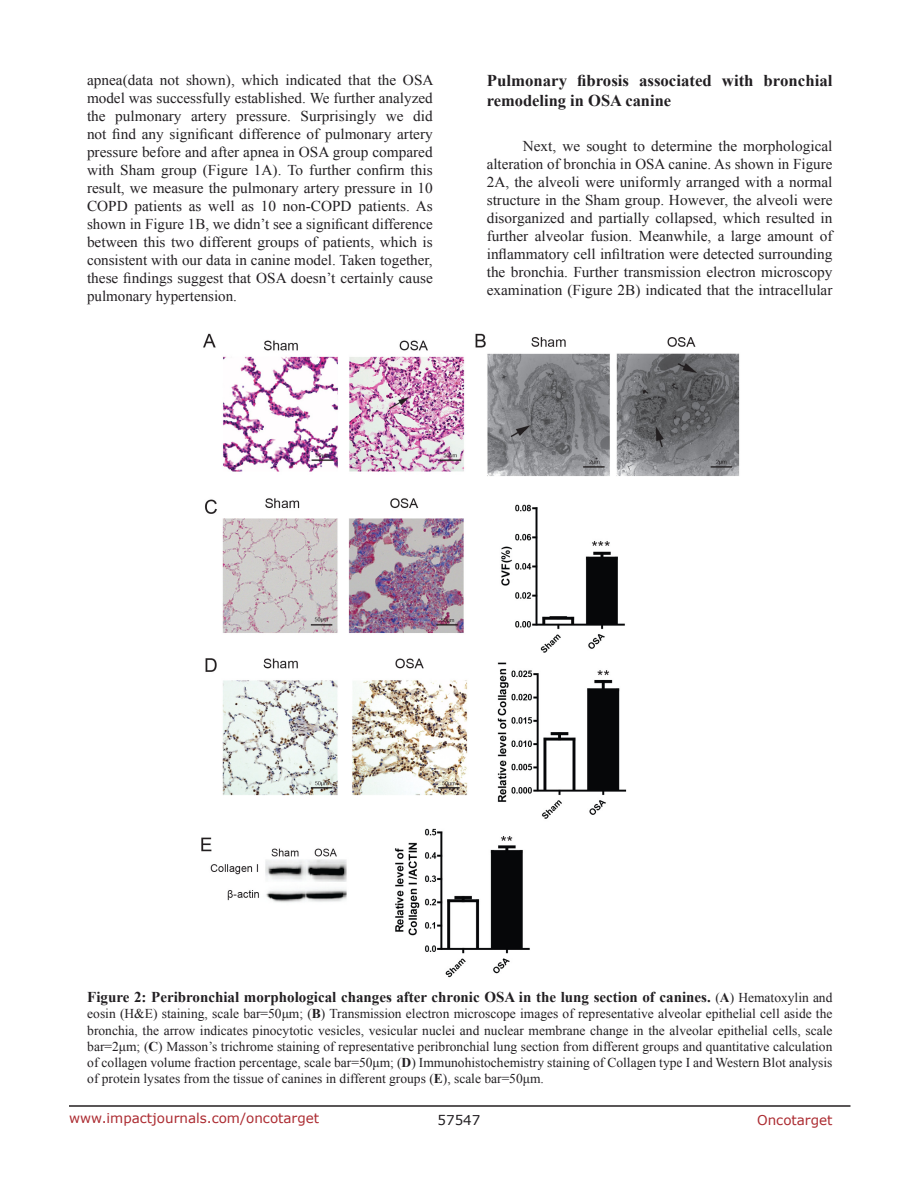
<style>
.page{position:relative;width:918px;height:1188px;background:#fff}
.page>*{position:absolute;margin:0;border:0;box-sizing:border-box;transform-origin:0 0}
.t1{font:700 16.5px/19.8px "Times New Roman";color:#221f22}
.t2{font:15px/18px "Times New Roman";color:#221f22;text-align:justify}
.t3{font:700 15px "Times New Roman";color:#221f22}
.t4{font:13.5px/16.2px "Times New Roman";color:#221f22;text-align:justify}
.t5{font:13.5px "Verdana";color:#ac2b31}
.t6{font:13.5px "Verdana";color:#221f22}
.s1{font-weight:400;font-size:13.5px}
.s2{font-size:13.5px}
.s3{font-weight:700}
</style>
<div class="page">
<hr style="left:69px;top:1105px;width:781px;height:2px;background:#231f20">
<img style="left:201px;top:333px;width:539px;height:645px">
<p class="t2" style="left:87px;top:71px;width:348px">apnea(data not shown), which indicated that the OSA model was successfully established. We further analyzed the pulmonary artery pressure. Surprisingly we did not find any significant difference of pulmonary artery pressure before and after apnea in OSA group compared with Sham group (Figure 1A). To further confirm this result, we measure the pulmonary artery pressure in 10<br>COPD patients as well as 10 non-COPD patients. As shown in Figure 1B, we didn’t see a significant difference between this two different groups of patients, which is consistent with our data in canine model. Taken together, these findings suggest that OSA doesn’t certainly cause pulmonary hypertension.</p>
<p class="t1" style="left:487px;top:70px;width:347px">Pulmonary fibrosis associated with bronchial remodeling in OSA canine</p>
<p class="t2" style="left:487px;top:137px;width:347px;text-indent:36px">Next, we sought to determine the morphological alteration of bronchia in OSA canine. As shown in Figure 2A, the alveoli were uniformly arranged with a normal structure in the Sham group. However, the alveoli were disorganized and partially collapsed, which resulted in further alveolar fusion. Meanwhile, a large amount of inflammatory cell infiltration were detected surrounding the bronchia. Further transmission electron microscopy examination (Figure 2B) indicated that the intracellular</p>
<p class="t3" style="left:87px;top:987px;width:747px">Figure 2: Peribronchial morphological changes after chronic OSA in the lung section of canines. <span class="s1">(</span><span class="s2">A</span><span class="s1">) Hematoxylin and</span></p>
<p class="t4" style="left:87px;top:1006px;width:747px">eosin (H&amp;E) staining, scale bar=50μm; (<span class="s3">B</span>) Transmission electron microscope images of representative alveolar epithelial cell aside the bronchia, the arrow indicates pinocytotic vesicles, vesicular nuclei and nuclear membrane change in the alveolar epithelial cells, scale bar=2μm; (<span class="s3">C</span>) Masson’s trichrome staining of representative peribronchial lung section from different groups and quantitative calculation of collagen volume fraction percentage, scale bar=50μm; (<span class="s3">D</span>) Immunohistochemistry staining of Collagen type I and Western Blot analysis of protein lysates from the tissue of canines in different groups (<span class="s3">E</span>), scale bar=50μm.</p>
<p class="t5" style="left:69px;top:1109px;width:252px">www.impactjournals.com/oncotarget</p>
<p class="t6" style="left:438px;top:1111px;width:44px">57547</p>
<p class="t5" style="left:757px;top:1111px;width:77px">Oncotarget</p>
</div>
